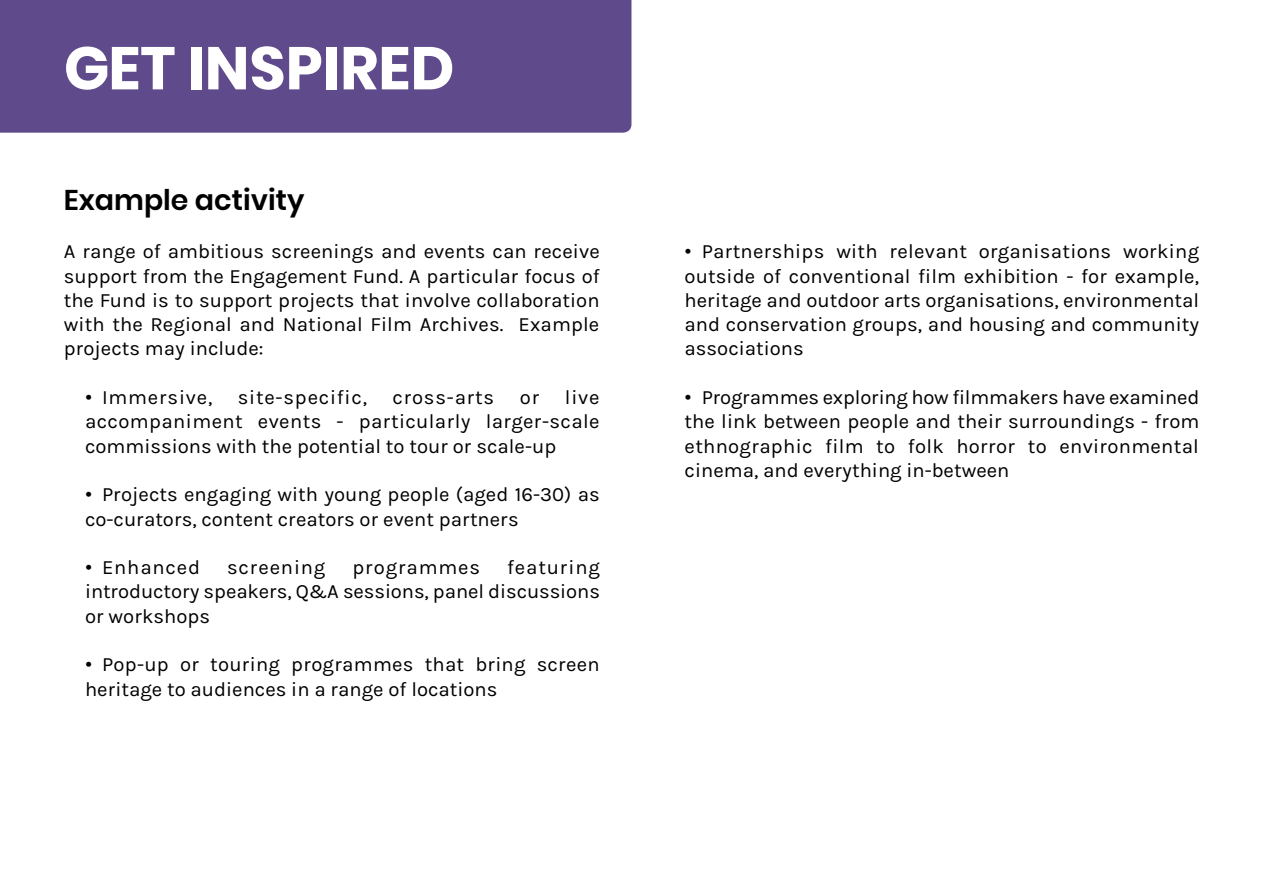
<style>
.page{position:relative;width:1263px;height:893px;background:#fff}
.page>*{position:absolute;margin:0;border:0;box-sizing:border-box;transform-origin:0 0}
.Paragraph_Style_7{font:700 60px "Poppins";color:#fff}
.Paragraph_Style_9{font:600 28.5px "Poppins";color:#000}
.Body_Text{font:20.25px/24.3px "Karla";color:#000;text-align:justify}
.Body_Text-2{font:20.25px "Karla";letter-spacing:.04em;color:#000}
.s1{font-family:"Poppins"}
</style>
<div class="page">
<div style="left:0;top:0;width:631px;height:133px;background:#5f4b8b"></div>
<p class="Paragraph_Style_7" style="left:64px;top:34px;width:392px">GET INSPIRED</p>
<p class="Paragraph_Style_9" style="left:64px;top:183px;width:242px">Example activity</p>
<p class="Body_Text" style="left:64px;top:240px;width:537px">A range of ambitious screenings and events can receive support from the Engagement Fund. A particular focus of the Fund is to support projects that involve collaboration with the Regional and National Film Archives. Example projects may include:</p>
<p class="Body_Text-2" style="left:85px;top:386px;width:129px"><span class="s1">•</span> Immersive,</p>
<p class="Body_Text-2" style="left:238px;top:386px;width:131px">site-specific,</p>
<p class="Body_Text-2" style="left:392px;top:386px;width:103px">cross-arts</p>
<p class="Body_Text" style="left:520px;top:385px;width:21px">or</p>
<p class="Body_Text" style="left:85px;top:385px;width:516px;text-indent:480px">live accompaniment events - particularly larger-scale commissions with the potential to tour or scale-up</p>
<p class="Body_Text" style="left:85px;top:483px;width:516px"><span class="s1">•</span> Projects engaging with young people (aged 16-30) as co-curators, content creators or event partners</p>
<p class="Body_Text-2" style="left:85px;top:556px;width:117px"><span class="s1">•</span> Enhanced</p>
<p class="Body_Text-2" style="left:227px;top:556px;width:100px">screening</p>
<p class="Body_Text-2" style="left:352px;top:556px;width:129px">programmes</p>
<p class="Body_Text" style="left:85px;top:556px;width:516px;text-indent:422px">featuring introductory speakers, Q&amp;A sessions, panel discussions or workshops</p>
<p class="Body_Text" style="left:85px;top:653px;width:516px"><span class="s1">•</span> Pop-up or touring programmes that bring screen heritage to audiences in a range of locations</p>
<p class="Body_Text" style="left:685px;top:240px;width:516px"><span class="s1">•</span> Partnerships with relevant organisations working outside of conventional film exhibition - for example, heritage and outdoor arts organisations, environmental and conservation groups, and housing and community associations</p>
<p class="Body_Text" style="left:685px;top:385px;width:516px"><span class="s1">•</span> Programmes exploring how filmmakers have examined the link between people and their surroundings - from ethnographic film to folk horror to environmental cinema, and everything in-between</p>
</div>
